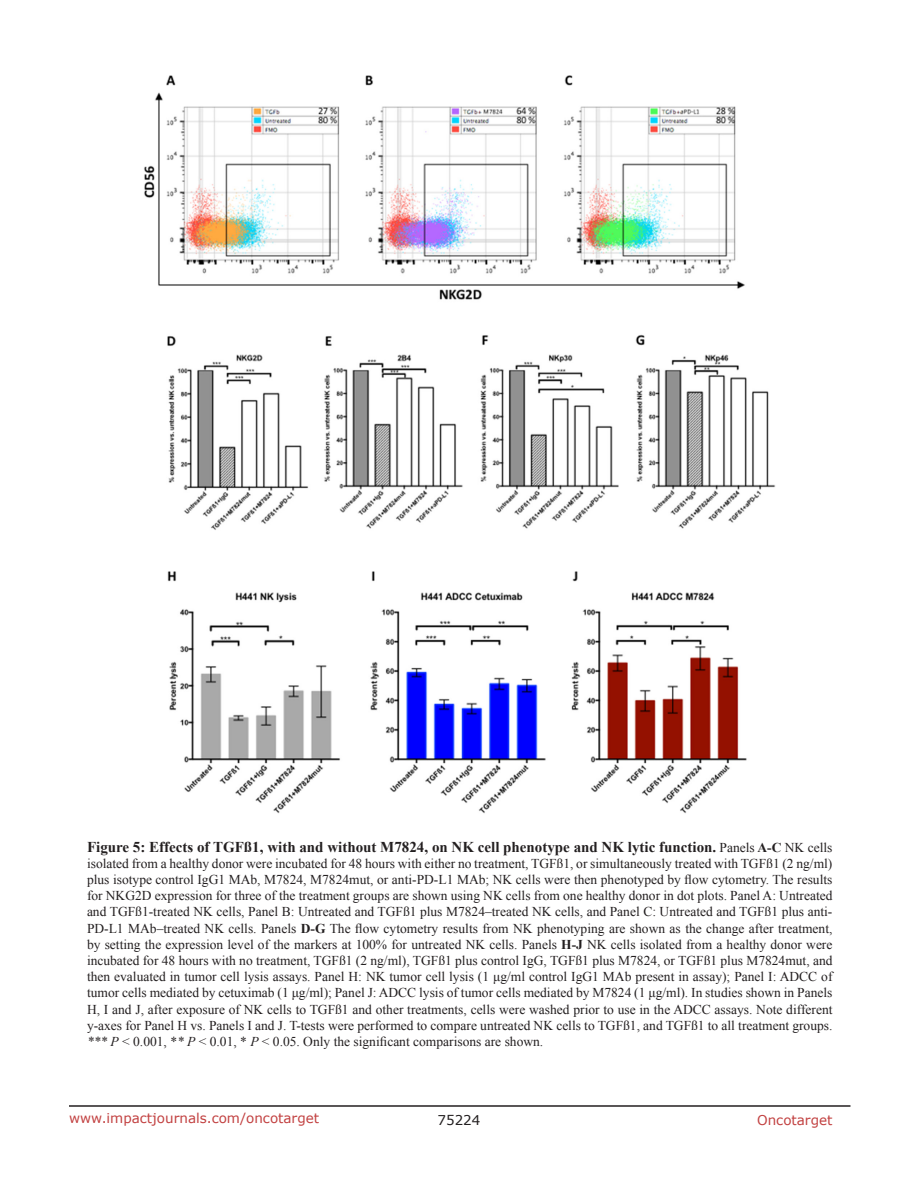
<style>
.page{position:relative;width:918px;height:1188px;background:#fff}
.page>*{position:absolute;margin:0;border:0;box-sizing:border-box;transform-origin:0 0}
.figuretext{font:700 15px "Times New Roman";color:#231f20}
.figuretext-2{font:13.5px/16.2px "Times New Roman";color:#231f20;text-align:justify}
.t1{font:13.5px "Verdana";color:#c24141}
.t2{font:13.5px "Verdana";color:#231f20}
.s1{font-weight:400;font-size:13.5px}
.s2{font-size:13.5px}
.s3{font-weight:700}
.s4{font-style:italic}
</style>
<div class="page">
<hr style="left:69px;top:1105px;width:781px;height:2px;background:#231f20">
<img style="left:144px;top:75px;width:632px;height:739px">
<p class="figuretext" style="left:87px;top:836px;width:747px">Figure 5: Effects of TGFß1, with and without M7824, on NK cell phenotype and NK lytic function. <span class="s1">Panels</span> <span class="s2">A-C</span> <span class="s1">NK cells</span></p>
<p class="figuretext-2" style="left:87px;top:855px;width:747px">isolated from a healthy donor were incubated for 48 hours with either no treatment, TGFß1, or simultaneously treated with TGFß1 (2 ng/ml) plus isotype control IgG1 MAb, M7824, M7824mut, or anti-PD-L1 MAb; NK cells were then phenotyped by flow cytometry. The results for NKG2D expression for three of the treatment groups are shown using NK cells from one healthy donor in dot plots. Panel A: Untreated and TGFß1-treated NK cells, Panel B: Untreated and TGFß1 plus M7824–treated NK cells, and Panel C: Untreated and TGFß1 plus anti-PD-L1 MAb–treated NK cells. Panels <span class="s3">D-G</span> The flow cytometry results from NK phenotyping are shown as the change after treatment, by setting the expression level of the markers at 100% for untreated NK cells. Panels <span class="s3">H-J</span> NK cells isolated from a healthy donor were incubated for 48 hours with no treatment, TGFß1 (2 ng/ml), TGFß1 plus control IgG, TGFß1 plus M7824, or TGFß1 plus M7824mut, and then evaluated in tumor cell lysis assays. Panel H: NK tumor cell lysis (1 μg/ml control IgG1 MAb present in assay); Panel I: ADCC of tumor cells mediated by cetuximab (1 μg/ml); Panel J: ADCC lysis of tumor cells mediated by M7824 (1 μg/ml). In studies shown in Panels H, I and J, after exposure of NK cells to TGFß1 and other treatments, cells were washed prior to use in the ADCC assays. Note different y-axes for Panel H vs. Panels I and J. T-tests were performed to compare untreated NK cells to TGFß1, and TGFß1 to all treatment groups. <span class="s4">*** P</span> &lt; 0.001, *<span class="s4">* P</span> &lt; 0.01, * <span class="s4">P</span> &lt; 0.05. Only the significant comparisons are shown.</p>
<p class="t1" style="left:69px;top:1109px;width:252px">www.impactjournals.com/oncotarget</p>
<p class="t2" style="left:438px;top:1111px;width:44px">75224</p>
<p class="t1" style="left:757px;top:1111px;width:77px">Oncotarget</p>
</div>
